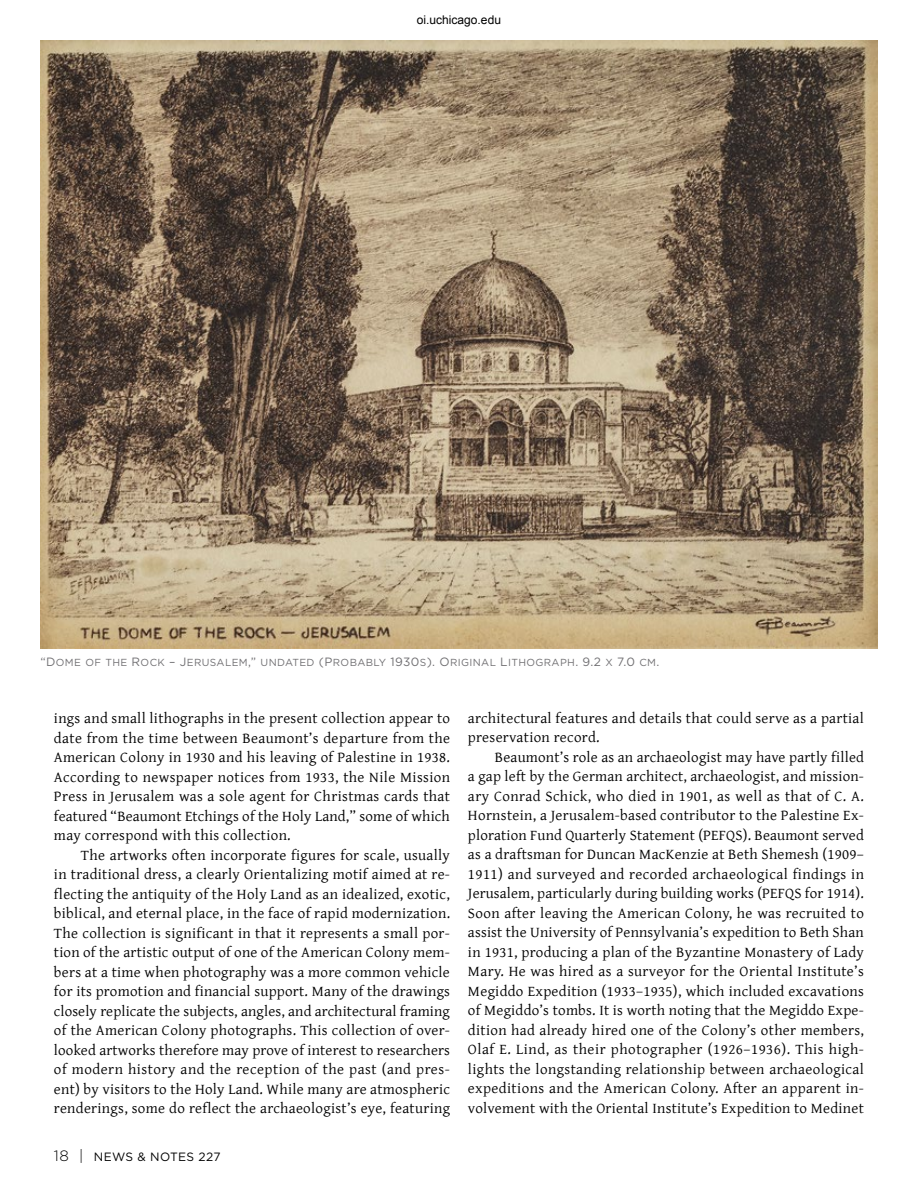
<style>
.page{position:relative;width:918px;height:1188px;background:#fff}
.page>*{position:absolute;margin:0;border:0;box-sizing:border-box;transform-origin:0 0}
.t1{font:15px/19.5px "Gentium Plus";letter-spacing:.02em;color:#000;text-align:justify}
.t2{font:12px "Gotham";letter-spacing:.025em;color:#000}
.t3{font:12px "Arial";color:#000}
.t4{font:10.2px "Gotham Book SC850";letter-spacing:.035em;color:#717073}
.s1{font-size:12px}
.s2{font-weight:300;font-size:15px}
</style>
<div class="page">
<img style="left:40px;top:40px;width:838px;height:608px">
<p class="t3" style="left:417px;top:12px;width:86px">oi.uchicago.edu</p>
<p class="t4" style="left:41px;top:655px;width:620px"><span class="s1">“D</span>OME OF THE <span class="s1">R</span>OCK <span class="s1">– J</span>ERUSALEM<span class="s1">,”</span> UNDATED <span class="s1">(P</span>ROBABLY <span class="s1">1930</span>S<span class="s1">). O</span>RIGINAL <span class="s1">L</span>ITHOGRAPH<span class="s1">. 9.2</span> X <span class="s1">7.0</span> CM<span class="s1">.</span></p>
<p class="t1" style="left:54px;top:707px;width:398px">ings and small lithographs in the present collection appear to date from the time between Beaumont’s departure from the American Colony in 1930 and his leaving of Palestine in 1938.<br>According to newspaper notices from 1933, the Nile Mission Press in Jerusalem was a sole agent for Christmas cards that featured “Beaumont Etchings of the Holy Land,” some of which may correspond with this collection.</p>
<p class="t1" style="left:54px;top:844px;width:398px;text-indent:27px">The artworks often incorporate figures for scale, usually in traditional dress, a clearly Orientalizing motif aimed at re&shy;flecting the antiquity of the Holy Land as an idealized, exotic, biblical, and eternal place, in the face of rapid modernization.<br>The collection is significant in that it represents a small por&shy;tion of the artistic output of one of the American Colony mem&shy;bers at a time when photography was a more common vehicle for its promotion and financial support. Many of the drawings closely replicate the subjects, angles, and architectural framing of the American Colony photographs. This collection of over&shy;looked artworks therefore may prove of interest to researchers of modern history and the reception of the past (and pres&shy;ent) by visitors to the Holy Land. While many are atmospheric renderings, some do reflect the archaeologist’s eye, featuring</p>
<p class="t2" style="left:54px;top:1149px;width:168px"><span class="s2">18 |</span> N EWS &amp; N OTES 227</p>
<p class="t1" style="left:468px;top:707px;width:397px">architectural features and details that could serve as a partial preservation record.</p>
<p class="t1" style="left:468px;top:746px;width:398px;text-indent:27px">Beaumont’s role as an archaeologist may have partly filled a gap left by the German architect, archaeologist, and mission&shy;ary Conrad Schick, who died in 1901, as well as that of C. A.<br>Hornstein, a Jerusalem-based contributor to the Palestine Ex&shy;ploration Fund Quarterly Statement (PEFQS). Beaumont served as a draftsman for Duncan MacKenzie at Beth Shemesh (1909– 1911) and surveyed and recorded archaeological findings in Jerusalem, particularly during building works (PEFQS for 1914).<br>Soon after leaving the American Colony, he was recruited to assist the University of Pennsylvania’s expedition to Beth Shan in 1931, producing a plan of the Byzantine Monastery of Lady Mary. He was hired as a surveyor for the Oriental Institute’s Megiddo Expedition (1933–1935), which included excavations of Megiddo’s tombs. It is worth noting that the Megiddo Expe&shy;dition had already hired one of the Colony’s other members, Olaf E. Lind, as their photographer (1926–1936). This high&shy;lights the longstanding relationship between archaeological expeditions and the American Colony. After an apparent in&shy;volvement with the Oriental Institute’s Expedition to Medinet</p>
</div>
